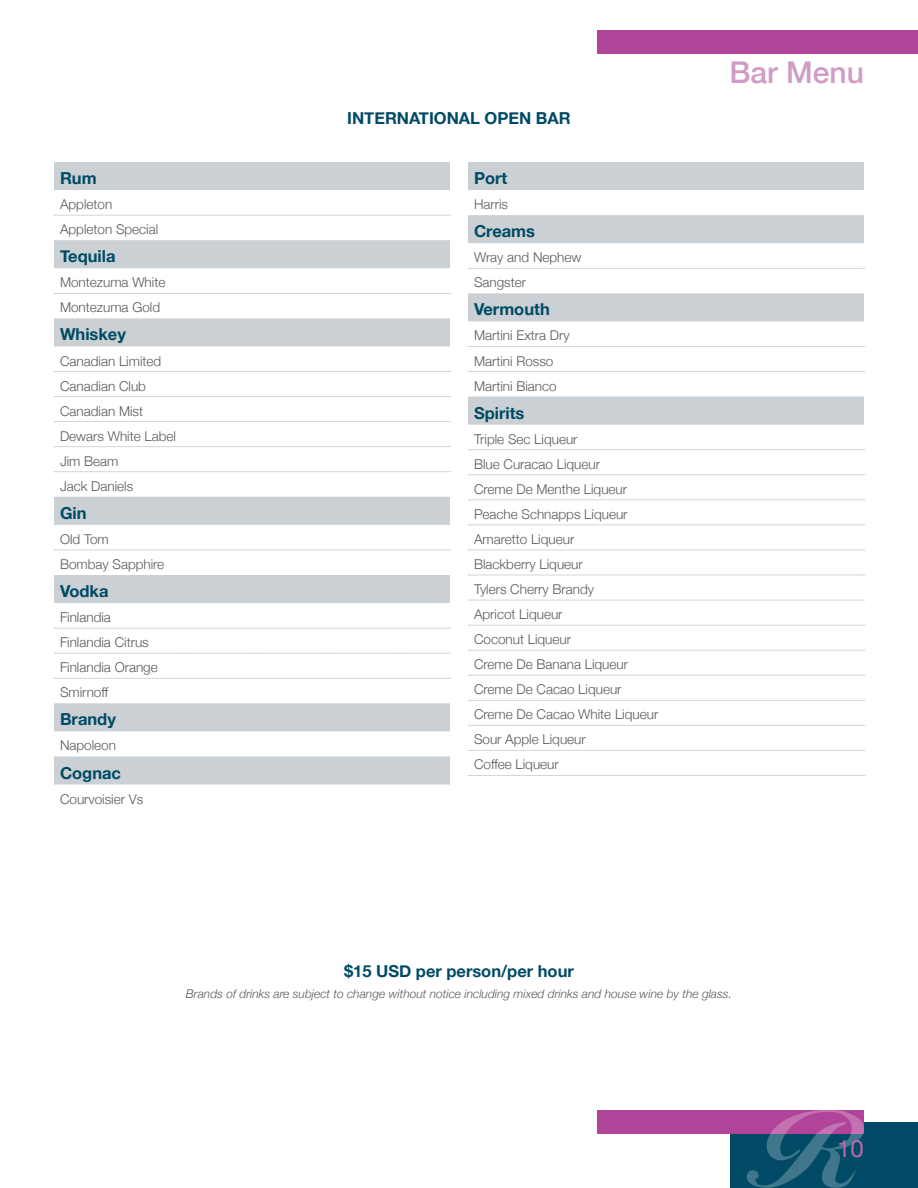
<style>
.page{position:relative;width:918px;height:1188px;background:#fff}
.page>*{position:absolute;margin:0;border:0;box-sizing:border-box;transform-origin:0 0}
.t1{font:500 30px "Helvetica Neue";color:#d09cc6}
.t2{font:24px "Helvetica Neue";color:#bc6aaa}
.t3{font:700 16.5px "Helvetica Neue";color:#004a65}
.t4{font:300 13.5px/25px "Helvetica Neue";color:#58595b}
.t5{font:italic 300 12px "Helvetica Neue";color:#58595b}
</style>
<div class="page">
<div style="left:730px;top:1122px;width:188px;height:66px;background:#004a65"></div>
<div style="left:597px;top:30px;width:321px;height:24px;background:#b14399"></div>
<div style="left:597px;top:1110px;width:267px;height:24px;background:#b14399"></div>
<svg style="left:747px;top:1110px;width:117px;height:78px"></svg>
<svg style="left:54px;top:162px;width:396px;height:623px"></svg>
<svg style="left:54px;top:215px;width:397px;height:1px"></svg>
<svg style="left:54px;top:293px;width:397px;height:1px"></svg>
<svg style="left:54px;top:371px;width:397px;height:1px"></svg>
<svg style="left:54px;top:396px;width:397px;height:1px"></svg>
<svg style="left:54px;top:421px;width:397px;height:1px"></svg>
<svg style="left:54px;top:446px;width:397px;height:1px"></svg>
<svg style="left:54px;top:471px;width:397px;height:1px"></svg>
<svg style="left:54px;top:550px;width:397px;height:1px"></svg>
<svg style="left:54px;top:628px;width:397px;height:1px"></svg>
<svg style="left:54px;top:653px;width:397px;height:1px"></svg>
<svg style="left:54px;top:678px;width:397px;height:1px"></svg>
<svg style="left:468px;top:162px;width:396px;height:263px"></svg>
<svg style="left:468px;top:268px;width:397px;height:1px"></svg>
<svg style="left:468px;top:346px;width:397px;height:1px"></svg>
<svg style="left:468px;top:371px;width:397px;height:1px"></svg>
<svg style="left:468px;top:449px;width:397px;height:1px"></svg>
<svg style="left:468px;top:475px;width:397px;height:1px"></svg>
<svg style="left:468px;top:500px;width:397px;height:1px"></svg>
<svg style="left:468px;top:525px;width:397px;height:1px"></svg>
<svg style="left:468px;top:550px;width:397px;height:1px"></svg>
<svg style="left:468px;top:575px;width:397px;height:1px"></svg>
<svg style="left:468px;top:600px;width:397px;height:1px"></svg>
<svg style="left:468px;top:625px;width:397px;height:1px"></svg>
<svg style="left:468px;top:650px;width:397px;height:1px"></svg>
<svg style="left:468px;top:675px;width:397px;height:1px"></svg>
<svg style="left:468px;top:700px;width:397px;height:1px"></svg>
<svg style="left:468px;top:725px;width:397px;height:1px"></svg>
<svg style="left:468px;top:750px;width:397px;height:1px"></svg>
<svg style="left:468px;top:775px;width:397px;height:1px"></svg>
<p class="t3" style="left:60px;top:165px;width:38px">Rum</p>
<p class="t4" style="left:60px;top:191px;width:100px">Appleton<br>Appleton Special</p>
<p class="t3" style="left:60px;top:243px;width:57px">Tequila</p>
<p class="t4" style="left:60px;top:269px;width:107px">Montezuma White<br>Montezuma Gold</p>
<p class="t3" style="left:60px;top:322px;width:67px">Whiskey</p>
<p class="t4" style="left:60px;top:347px;width:118px">Canadian Limited<br>Canadian Club<br>Canadian Mist<br>Dewars White Label<br>Jim Beam<br>Jack Daniels</p>
<p class="t3" style="left:60px;top:500px;width:28px">Gin</p>
<p class="t4" style="left:60px;top:526px;width:106px">Old Tom<br>Bombay Sapphire</p>
<p class="t3" style="left:60px;top:578px;width:50px">Vodka</p>
<p class="t4" style="left:60px;top:604px;width:99px">Finlandia<br>Finlandia Citrus<br>Finlandia Orange<br>Smirnoff</p>
<p class="t3" style="left:60px;top:707px;width:57px">Brandy</p>
<p class="t4" style="left:60px;top:732px;width:58px">Napoleon</p>
<p class="t3" style="left:60px;top:760px;width:63px">Cognac</p>
<p class="t4" style="left:60px;top:785px;width:85px">Courvoisier Vs</p>
<p class="t3" style="left:347px;top:105px;width:225px">INTERNATIONAL OPEN BAR</p>
<p class="t3" style="left:474px;top:165px;width:35px">Port</p>
<p class="t4" style="left:474px;top:191px;width:36px">Harris</p>
<p class="t3" style="left:474px;top:218px;width:63px">Creams</p>
<p class="t4" style="left:474px;top:244px;width:109px">Wray and Nephew<br>Sangster</p>
<p class="t3" style="left:474px;top:297px;width:77px">Vermouth</p>
<p class="t4" style="left:474px;top:322px;width:97px">Martini Extra Dry<br>Martini Rosso<br>Martini Bianco</p>
<p class="t3" style="left:474px;top:400px;width:52px">Spirits</p>
<p class="t4" style="left:474px;top:425px;width:186px">Triple Sec Liqueur<br>Blue Curacao Liqueur<br>Creme De Menthe Liqueur<br>Peache Schnapps Liqueur<br>Amaretto Liqueur<br>Blackberry Liqueur<br>Tylers Cherry Brandy<br>Apricot Liqueur<br>Coconut Liqueur<br>Creme De Banana Liqueur<br>Creme De Cacao Liqueur<br>Creme De Cacao White Liqueur<br>Sour Apple Liqueur<br>Coffee Liqueur</p>
<h1 class="t1" style="left:730px;top:48px;width:136px">Bar Menu</h1>
<p class="t3" style="left:344px;top:958px;width:231px">$15 USD per person/per hour</p>
<p class="t5" style="left:186px;top:984px;width:548px">Brands of drinks are subject to change without notice including mixed drinks and house wine by the glass.</p>
<h2 class="t2" style="left:837px;top:1131px;width:28px">10</h2>
</div>
